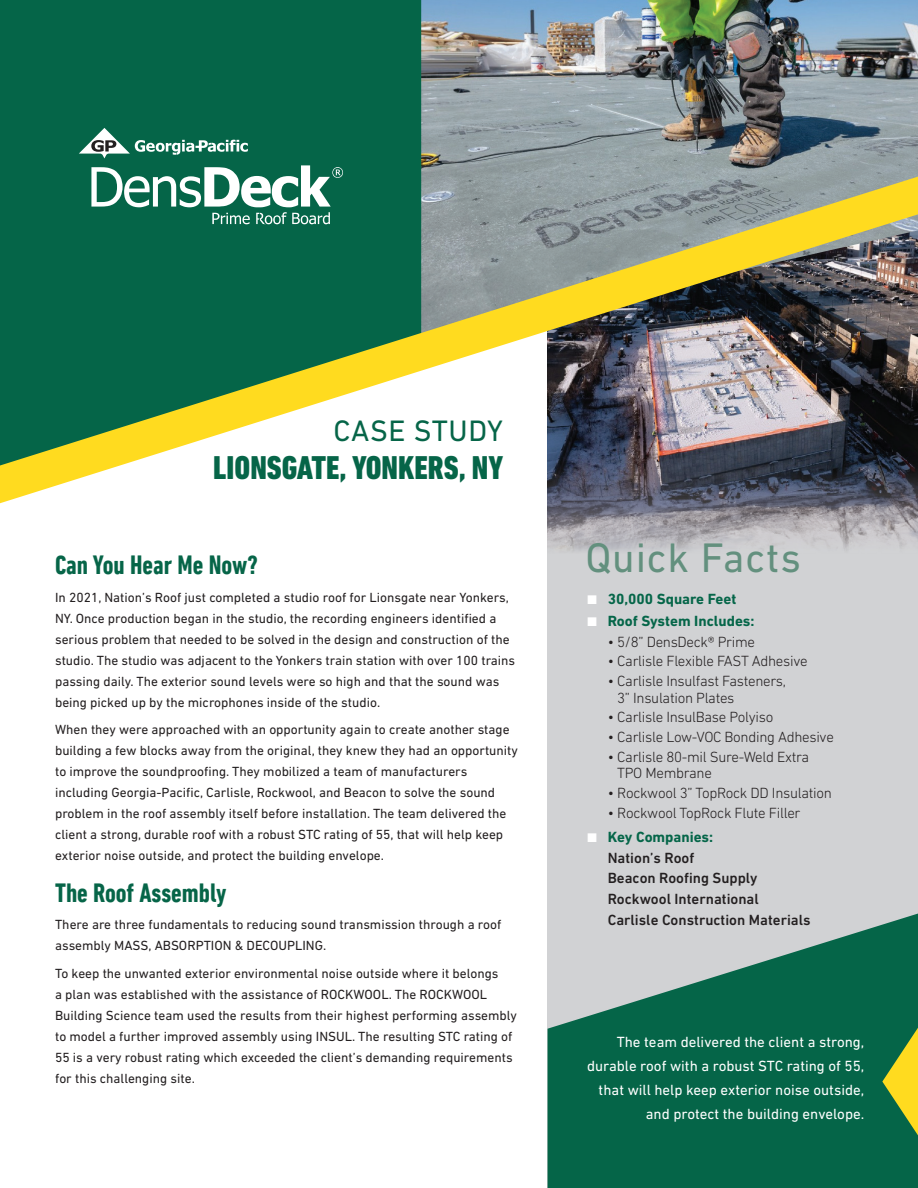
<style>
.page{position:relative;width:918px;height:1188px;background:#fff}
.page>*{position:absolute;margin:0;border:0;box-sizing:border-box;transform-origin:0 0}
.t1{font:42px "DIN Next LT Pro";letter-spacing:.02em;color:#63907e}
.t2{font:800 condensed 33.6px "DIN Next LT Pro";color:#066548}
.t3{font:30.15px "DIN Next LT Pro";letter-spacing:.02em;color:#066548}
.t4{font:700 condensed 27px "DIN Next LT Pro";color:#066548}
.t5{font:300 15px/16.5px "DIN Next LT Pro";letter-spacing:-.02em;color:#231f20}
.t6{font:15px/24px "DIN Next LT Pro";color:#fff;text-align:right}
.t7{font:500 15px/20.9px "DIN Next LT Pro";color:#231f20}
.t8{font:700 15px/21.6px "DIN Next LT Pro";color:#056649}
.t9{font:13.5px/21px "DIN Next LT Pro";color:#231f20}
</style>
<div class="page">
<div style="left:548px;top:497px;width:370px;height:691px;background:#d1d2d4"></div>
<div style="left:0;top:0;width:421px;height:92px;background:#056548"></div>
<img style="left:421px;top:0;width:497px;height:92px">
<svg style="left:0;top:92px;width:918px;height:463px"></svg>
<svg style="left:548px;top:914px;width:370px;height:274px;fill:#056548"></svg>
<svg style="left:882px;top:1028px;width:36px;height:107px;background:#819f33"></svg>
<h3 class="t3" style="left:334px;top:413px;width:171px">CASE STUDY</h3>
<h2 class="t2" style="left:213px;top:449px;width:291px">LIONSGATE, YONKERS, NY</h2>
<h3 class="t4" style="left:55px;top:549px;width:205px">Can You Hear Me Now?</h3>
<p class="t9" style="left:55px;top:586px;width:462px">In 2021, Nation’s Roof just completed a studio roof for Lionsgate near Yonkers, NY. Once production began in the studio, the recording engineers identified a serious problem that needed to be solved in the design and construction of the studio. The studio was adjacent to the Yonkers train station with over 100 trains passing daily. The exterior sound levels were so high and that the sound was being picked up by the microphones inside of the studio.</p>
<p class="t9" style="left:55px;top:719px;width:464px">When they were approached with an opportunity again to create another stage building a few blocks away from the original, they knew they had an opportunity to improve the soundproofing. They mobilized a team of manufacturers including Georgia-Pacific, Carlisle, Rockwool, and Beacon to solve the sound problem in the roof assembly itself before installation. The team delivered the client a strong, durable roof with a robust STC rating of 55, that will help keep exterior noise outside, and protect the building envelope.</p>
<h3 class="t4" style="left:55px;top:877px;width:173px">The Roof Assembly</h3>
<p class="t9" style="left:55px;top:914px;width:448px">There are three fundamentals to reducing sound transmission through a roof assembly MASS, ABSORPTION &amp; DECOUPLING.</p>
<p class="t9" style="left:55px;top:963px;width:463px">To keep the unwanted exterior environmental noise outside where it belongs<br>a plan was established with the assistance of ROCKWOOL. The ROCKWOOL Building Science team used the results from their highest performing assembly to model a further improved assembly using INSUL. The resulting STC rating of 55 is a very robust rating which exceeded the client’s demanding requirements for this challenging site.</p>
<h1 class="t1" style="left:585px;top:533px;width:217px">Quick Facts</h1>
<p class="t8" style="left:608px;top:588px;width:148px">30,000 Square Feet<br>Roof System Includes:</p>
<p class="t5" style="left:608px;top:633px;width:149px">• 5/8” DensDeck® Prime</p>
<p class="t5" style="left:608px;top:653px;width:201px">• Carlisle Flexible FAST Adhesive</p>
<p class="t5" style="left:617px;top:673px;width:170px;text-indent:-9px">• Carlisle Insulfast Fasteners,<br>3” Insulation Plates</p>
<p class="t5" style="left:608px;top:709px;width:167px">• Carlisle InsulBase Polyiso</p>
<p class="t5" style="left:608px;top:729px;width:228px">• Carlisle Low-VOC Bonding Adhesive</p>
<p class="t5" style="left:617px;top:748px;width:194px;text-indent:-9px">• Carlisle 80-mil Sure-Weld Extra<br>TPO Membrane</p>
<p class="t5" style="left:608px;top:784px;width:226px">• Rockwool 3” TopRock DD Insulation</p>
<p class="t5" style="left:608px;top:804px;width:194px">• Rockwool TopRock Flute Filler</p>
<p class="t8" style="left:608px;top:826px;width:107px">Key Companies:</p>
<p class="t7" style="left:608px;top:847px;width:204px">Nation’s Roof<br>Beacon Roofing Supply<br>Rockwool International<br>Carlisle Construction Materials</p>
<p class="t6" style="left:587px;top:1030px;width:279px">The team delivered the client a strong, durable roof with a robust STC rating of 55, that will help keep exterior noise outside, and protect the building envelope.</p>
</div>
